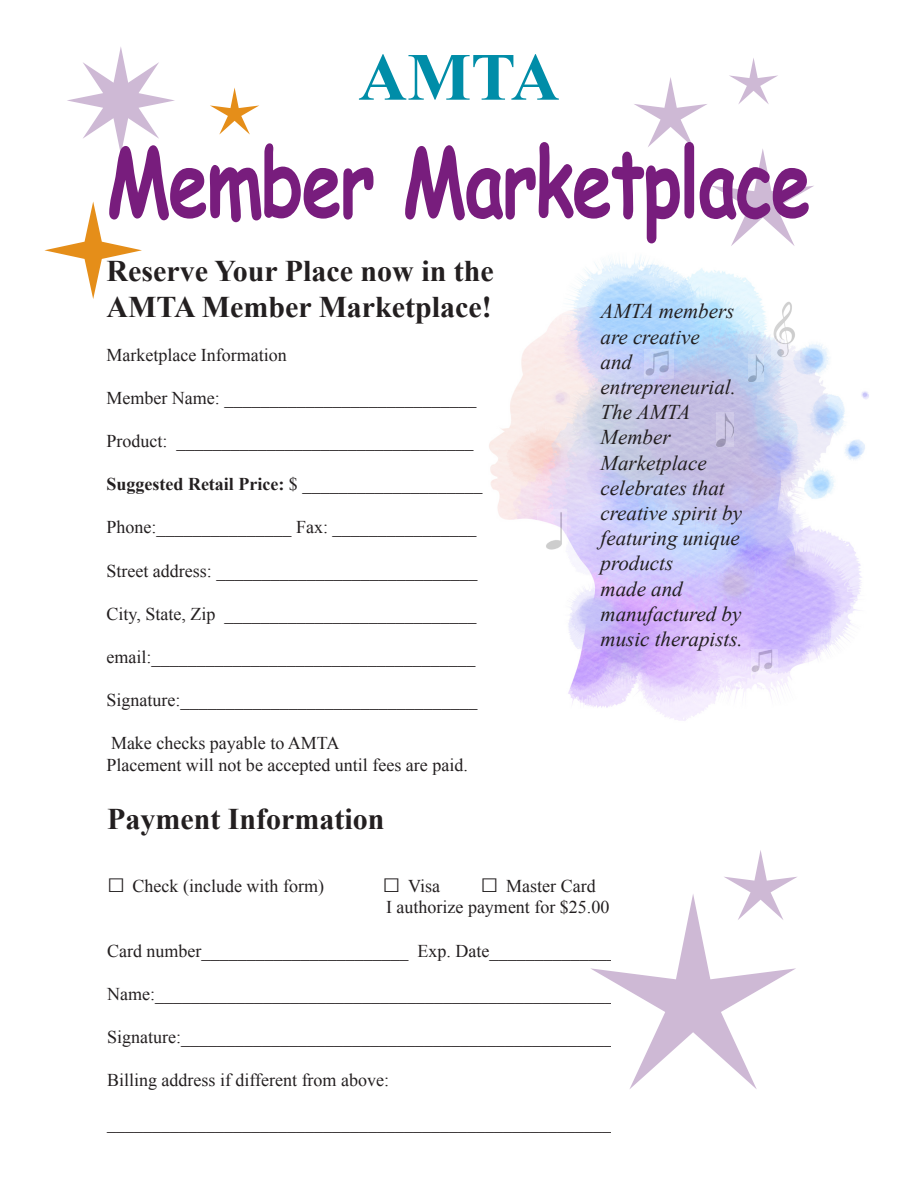
<style>
.page{position:relative;width:918px;height:1188px;background:#fff}
.page>*{position:absolute;margin:0;border:0;box-sizing:border-box;transform-origin:0 0}
.t1{font:700 95.1px "Comic Sans MS";letter-spacing:-.025em;color:#781d7d;scale:.76 1}
.t2{font:700 67.5px "Times New Roman";color:#008da8}
.t3{font:700 30px/36px "Times New Roman";color:#231f20}
.t4{font:italic 21px/25.2px "Times New Roman";color:#231f20}
.t5{font:18px "Times New Roman";color:#231f20}
.t6{font:700 18px "Times New Roman";color:#231f20}
.s1{font-weight:400}
.s2{font-size:30px}
</style>
<div class="page">
<img style="left:489px;top:256px;width:380px;height:465px">
<img style="left:645px;top:350px;width:29px;height:29px">
<img style="left:751px;top:649px;width:26px;height:26px">
<img style="left:772px;top:300px;width:28px;height:59px">
<img style="left:538px;top:510px;width:28px;height:40px">
<img style="left:749px;top:354px;width:14px;height:28px">
<img style="left:716px;top:413px;width:18px;height:33px">
<p class="t2" style="left:358px;top:30px;width:203px">AMTA</p>
<p class="t1" style="left:107px;top:112px;width:929px">Member Marketplace</p>
<p class="t3" style="left:106px;top:253px;width:389px">Reserve Your Place now in the<br>AMTA Member Marketplace!</p>
<p class="t5" style="left:106px;top:342px;width:182px">Marketplace Information</p>
<p class="t5" style="left:106px;top:386px;width:371px">Member Name: ____________________________</p>
<p class="t5" style="left:106px;top:429px;width:369px">Product: _________________________________</p>
<p class="t6" style="left:106px;top:472px;width:377px">Suggested Retail Price: <span class="s1">$ ____________________</span></p>
<p class="t5" style="left:106px;top:515px;width:372px">Phone:_______________ Fax: ________________</p>
<p class="t5" style="left:106px;top:558px;width:372px">Street address: _____________________________</p>
<p class="t5" style="left:106px;top:602px;width:371px">City, State, Zip ____________________________</p>
<p class="t5" style="left:106px;top:645px;width:370px">email:____________________________________</p>
<p class="t5" style="left:106px;top:688px;width:372px">Signature:_________________________________</p>
<p class="t5" style="left:111px;top:731px;width:230px">Make checks payable to AMTA</p>
<p class="t5" style="left:106px;top:753px;width:363px">Placement will not be accepted until fees are paid.</p>
<p class="t3" style="left:107px;top:800px;width:279px">Payment Information</p>
<p class="t4" style="left:601px;top:298px;width:137px">AMTA members are creative and entrepreneurial.</p>
<p class="t4" style="left:601px;top:399px;width:143px">The AMTA<br>Member<br>Marketplace celebrates that creative spirit by</p>
<p class="t4" style="left:601px;top:525px;width:144px">featuring unique products<br>made and manufactured by music therapists.</p>
<p class="t5" style="left:107px;top:874px;width:219px"><span class="s2">□</span> Check (include with form)</p>
<p class="t5" style="left:383px;top:874px;width:59px"><span class="s2">□</span> Visa</p>
<p class="t5" style="left:481px;top:874px;width:117px"><span class="s2">□</span> Master Card</p>
<p class="t5" style="left:386px;top:895px;width:225px">I authorize payment for $25.00</p>
<p class="t5" style="left:107px;top:938px;width:510px">Card number_______________________ Exp. Date______________</p>
<p class="t5" style="left:107px;top:982px;width:508px">Name:___________________________________________________</p>
<p class="t5" style="left:107px;top:1025px;width:507px">Signature:________________________________________________</p>
<p class="t5" style="left:107px;top:1068px;width:284px">Billing address if different from above:</p>
<p class="t5" style="left:107px;top:1111px;width:515px">_________________________________________________________</p>
</div>
